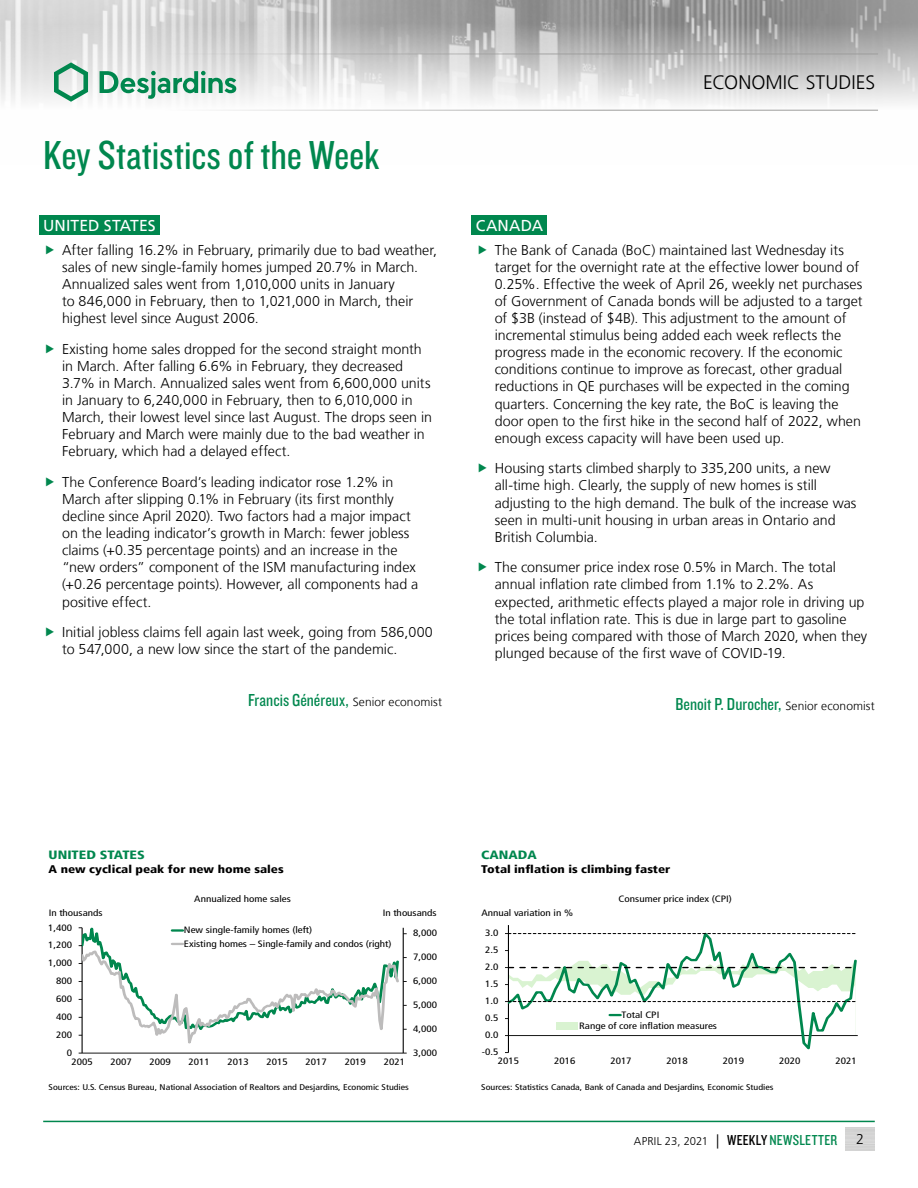
<style>
.page{position:relative;width:918px;height:1188px;background:#fff}
.page>*{position:absolute;margin:0;border:0;box-sizing:border-box;transform-origin:0 0}
.t1{font:42px "Knockout 29 Junior Ltweight";color:#00874e}
.t2{font:300 19.5px "Frutiger LT";letter-spacing:.005em;color:#000}
.t3{font:18px "Knockout 29 Junior Ltweight";color:#00874e}
.t4{font:15.75px "Frutiger LT";letter-spacing:.005em;color:#fff}
.t5{font:300 14.25px/17.1px "Frutiger LT";color:#000}
.t6{font:900 condensed 12px "Frutiger LT";color:#00874e;scale:1.2 1}
.t7{font:300 11.25px "Frutiger LT";letter-spacing:.01em;color:#000}
.t8{font:900 condensed 11.1px "Frutiger LT";color:#000;scale:1.2 1}
.t9{font:condensed 9.3px "Frutiger LT";color:#000;scale:1.2 1}
.t10{font:condensed 9.15px/13.5px "Frutiger LT";color:#000;scale:1.2 1}
.t11{font:condensed 8.25px "Frutiger LT";color:#000;scale:1.2 1}
.s1{font-family:"Frutiger LT";font-weight:300;font-size:12px;color:#000}
.s2{font-size:14.25px}
.s3{font-family:"Knockout 29 Junior Ltweight";font-weight:400;font-size:15px}
.s4{font-family:"Knockout 29 Junior Ltweight";font-weight:400;font-size:15px;color:#00874e}
</style>
<div class="page">
<img style="left:0;top:0;width:918px;height:110px">
<hr style="left:0;top:54px;width:878px;height:1px;background:#9d9d9c">
<hr style="left:0;top:110px;width:878px;height:1px;background:#9d9d9c">
<svg style="left:54px;top:62px;width:34px;height:40px"></svg>
<svg style="left:100px;top:71px;width:136px;height:28px"></svg>
<hr style="left:43px;top:1121px;width:832px;height:1px;background:#00874e">
<div style="left:39px;top:215px;width:121px;height:20px;background:#00874e"></div>
<div style="left:472px;top:215px;width:75px;height:20px;background:#00874e"></div>
<hr style="left:508px;top:925px;width:1px;height:128px;background:#000">
<svg style="left:505px;top:929px;width:353px;height:124px"></svg>
<div style="left:556px;top:1022px;width:22px;height:8px;background:#d9f3d1"></div>
<svg style="left:79px;top:927px;width:328px;height:127px"></svg>
<h1 class="t1" style="left:43px;top:128px;width:338px">Key Statistics of the Week</h1>
<p class="t4" style="left:43px;top:216px;width:114px">UNITED STATES</p>
<p class="t5" style="left:62px;top:241px;width:377px">After falling 16.2% in February, primarily due to bad weather, sales of new single-family homes jumped 20.7% in March.<br>Annualized sales went from 1,010,000 units in January<br>to 846,000 in February, then to 1,021,000 in March, their highest level since August 2006.</p>
<p class="t5" style="left:62px;top:340px;width:372px">Existing home sales dropped for the second straight month in March. After falling 6.6% in February, they decreased 3.7% in March. Annualized sales went from 6,600,000 units in January to 6,240,000 in February, then to 6,010,000 in March, their lowest level since last August. The drops seen in February and March were mainly due to the bad weather in February, which had a delayed effect.</p>
<p class="t5" style="left:62px;top:474px;width:333px">The Conference Board’s leading indicator rose 1.2% in</p>
<p class="t5" style="left:62px;top:491px;width:333px">March after slipping 0.1% in February (its first monthly</p>
<p class="t5" style="left:62px;top:508px;width:358px">decline since April 2020). Two factors had a major impact on the leading indicator’s growth in March: fewer jobless claims (+0.35 percentage points) and an increase in the “new orders” component of the ISM manufacturing index (+0.26 percentage points). However, all components had a positive effect.</p>
<p class="t5" style="left:62px;top:624px;width:372px">Initial jobless claims fell again last week, going from 586,000 to 547,000, a new low since the start of the pandemic.</p>
<h4 class="t3" style="left:248px;top:689px;width:196px">Francis Généreux, <span class="s1">Senior economist</span></h4>
<h2 class="t2" style="left:703px;top:72px;width:174px">ECONOMIC STUDIES</h2>
<p class="t4" style="left:476px;top:216px;width:69px">CANADA</p>
<p class="t5" style="left:495px;top:241px;width:369px">The Bank of Canada (BoC) maintained last Wednesday its target for the overnight rate at the effective lower bound of 0.25%. Effective the week of April 26, weekly net purchases of Government of Canada bonds will be adjusted to a target of $3B (instead of $4B). This adjustment to the amount of incremental stimulus being added each week reflects the progress made in the economic recovery. If the economic conditions continue to improve as forecast, other gradual reductions in QE purchases will be expected in the coming quarters. Concerning the key rate, the BoC is leaving the door open to the first hike in the second half of 2022, when enough excess capacity will have been used up.</p>
<p class="t5" style="left:495px;top:460px;width:363px">Housing starts climbed sharply to 335,200 units, a new all-time high. Clearly, the supply of new homes is still adjusting to the high demand. The bulk of the increase was seen in multi-unit housing in urban areas in Ontario and British Columbia.</p>
<p class="t5" style="left:495px;top:559px;width:343px">The consumer price index rose 0.5% in March. The total</p>
<p class="t5" style="left:495px;top:576px;width:320px">annual inflation rate climbed from 1.1% to 2.2%. As</p>
<p class="t5" style="left:495px;top:593px;width:371px">expected, arithmetic effects played a major role in driving up</p>
<p class="t5" style="left:495px;top:610px;width:353px">the total inflation rate. This is due in large part to gasoline</p>
<p class="t5" style="left:495px;top:627px;width:374px">prices being compared with those of March 2020, when they</p>
<p class="t5" style="left:495px;top:645px;width:292px">plunged because of the first wave of COVID-19.</p>
<h4 class="t3" style="left:675px;top:693px;width:201px">Benoit P. Durocher, <span class="s1">Senior economist</span></h4>
<p class="t6" style="left:49px;top:848px;width:82px">UNITED STATES</p>
<p class="t8" style="left:49px;top:862px;width:197px">A new cyclical peak for new home sales</p>
<p class="t6" style="left:481px;top:848px;width:48px">CANADA</p>
<p class="t8" style="left:481px;top:862px;width:159px">Total inflation is climbing faster</p>
<p class="t10" style="left:194px;top:892px;width:82px">Annualized home sales</p>
<p class="t10" style="left:619px;top:892px;width:96px">Consumer price index (CPI)</p>
<p class="t10" style="left:49px;top:906px;width:46px">In thousands</p>
<p class="t10" style="left:383px;top:906px;width:46px">In thousands</p>
<p class="t10" style="left:481px;top:906px;width:78px">Annual variation in %</p>
<p class="t10" style="left:48px;top:921px;width:21px">1,400</p>
<p class="t10" style="left:48px;top:939px;width:21px">1,200</p>
<p class="t10" style="left:48px;top:956px;width:21px">1,000</p>
<p class="t10" style="left:184px;top:923px;width:175px">New single-family homes (left)<br>Existing homes – Single-family and condos (right)</p>
<p class="t10" style="left:413px;top:927px;width:21px">8,000</p>
<p class="t10" style="left:413px;top:951px;width:21px">7,000</p>
<p class="t10" style="left:485px;top:926px;width:13px">3.0</p>
<p class="t10" style="left:485px;top:943px;width:13px">2.5</p>
<p class="t10" style="left:485px;top:960px;width:13px">2.0</p>
<p class="t10" style="left:56px;top:974px;width:15px">800</p>
<p class="t10" style="left:413px;top:974px;width:21px">6,000</p>
<p class="t10" style="left:485px;top:977px;width:13px">1.5</p>
<p class="t10" style="left:56px;top:992px;width:15px">600</p>
<p class="t10" style="left:56px;top:1010px;width:15px">400</p>
<p class="t10" style="left:56px;top:1028px;width:15px">200</p>
<p class="t10" style="left:413px;top:998px;width:21px">5,000</p>
<p class="t10" style="left:413px;top:1022px;width:21px">4,000</p>
<p class="t10" style="left:485px;top:994px;width:13px">1.0</p>
<p class="t10" style="left:485px;top:1011px;width:13px">0.5</p>
<p class="t10" style="left:485px;top:1028px;width:13px">0.0</p>
<p class="t9" style="left:622px;top:1009px;width:33px">Total CPI</p>
<p class="t10" style="left:579px;top:1019px;width:116px">Range of core inflation measures</p>
<p class="t9" style="left:67px;top:1047px;width:6px">0</p>
<p class="t10" style="left:71px;top:1055px;width:19px">2005</p>
<p class="t10" style="left:110px;top:1055px;width:19px">2007</p>
<p class="t10" style="left:150px;top:1055px;width:19px">2009</p>
<p class="t10" style="left:189px;top:1055px;width:19px">2011</p>
<p class="t10" style="left:228px;top:1055px;width:19px">2013</p>
<p class="t10" style="left:267px;top:1055px;width:19px">2015</p>
<p class="t10" style="left:306px;top:1055px;width:19px">2017</p>
<p class="t10" style="left:345px;top:1055px;width:19px">2019</p>
<p class="t10" style="left:384px;top:1055px;width:19px">2021</p>
<p class="t9" style="left:413px;top:1047px;width:21px">3,000</p>
<p class="t10" style="left:482px;top:1046px;width:15px">-0.5</p>
<p class="t10" style="left:498px;top:1054px;width:19px">2015</p>
<p class="t10" style="left:554px;top:1054px;width:19px">2016</p>
<p class="t10" style="left:610px;top:1054px;width:19px">2017</p>
<p class="t10" style="left:667px;top:1054px;width:19px">2018</p>
<p class="t10" style="left:723px;top:1054px;width:19px">2019</p>
<p class="t10" style="left:779px;top:1054px;width:19px">2020</p>
<p class="t10" style="left:835px;top:1054px;width:19px">2021</p>
<p class="t11" style="left:49px;top:1082px;width:302px">Sources: U.S. Census Bureau, National Association of Realtors and Desjardins, Economic Studies</p>
<p class="t11" style="left:481px;top:1082px;width:245px">Sources: Statistics Canada, Bank of Canada and Desjardins, Economic Studies</p>
<p class="t7" style="left:634px;top:1135px;width:205px">APRIL 23, 2021 <span class="s2">|</span> <span class="s3">WEEKLY</span> <span class="s4">NEWSLETTER</span></p>
<p class="t5" style="left:856px;top:1131px;width:9px">2</p>
</div>
